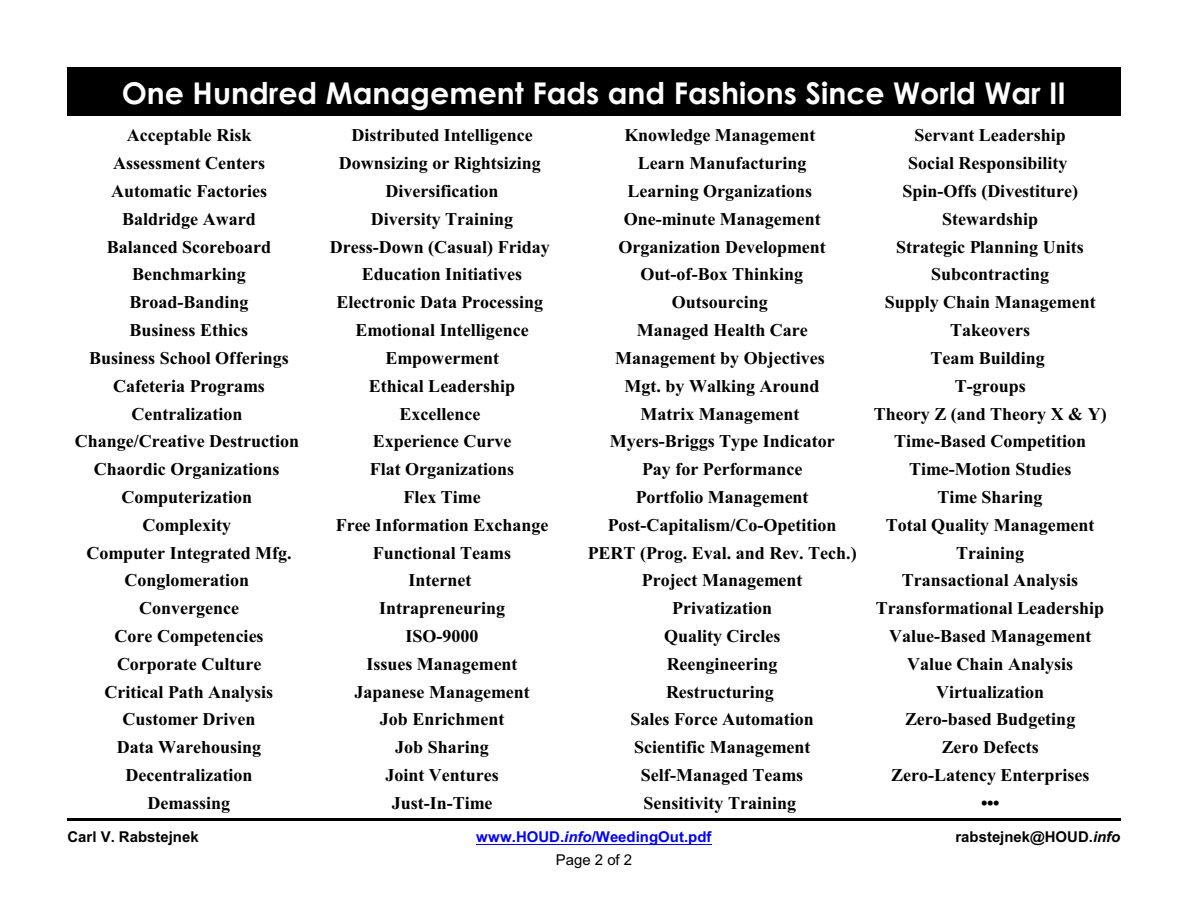
<style>
.page{position:relative;width:1188px;height:918px;background:#fff}
.page>*{position:absolute;margin:0;border:0;box-sizing:border-box;transform-origin:0 0}
.t1{font:700 30px "Century Gothic";color:#fff}
.t2{font:700 18px/27.8px "Times New Roman";color:#000;text-align:center}
.t3{font:700 15px "Arial";color:#000}
.t4{font:700 15px "Arial";color:#00f}
.t5{font:15px "Arial";color:#000}
.s1{font-style:italic}
</style>
<div class="page">
<div style="left:68px;top:68px;width:1052px;height:48px;background:#000"></div>
<hr style="left:68px;top:818px;width:242px;height:3px;background:#000">
<hr style="left:310px;top:818px;width:264px;height:3px;background:#000">
<hr style="left:574px;top:818px;width:297px;height:3px;background:#000">
<hr style="left:871px;top:818px;width:249px;height:3px;background:#000">
<hr style="left:476px;top:844px;width:236px;height:1px;background:#00f">
<h1 class="t1" style="left:122px;top:81px;width:946px">One Hundred Management Fads and Fashions Since World War II</h1>
<p class="t2" style="left:75px;top:123px;width:226px">Acceptable Risk<br>Assessment Centers<br>Automatic Factories<br>Baldridge Award<br>Balanced Scoreboard<br>Benchmarking<br>Broad-Banding<br>Business Ethics<br>Business School Offerings<br>Cafeteria Programs<br>Centralization<br>Change/Creative Destruction<br>Chaordic Organizations<br>Computerization<br>Complexity<br>Computer Integrated Mfg.<br>Conglomeration<br>Convergence<br>Core Competencies<br>Corporate Culture<br>Critical Path Analysis<br>Customer Driven<br>Data Warehousing<br>Decentralization<br>Demassing</p>
<p class="t2" style="left:330px;top:123px;width:221px">Distributed Intelligence<br>Downsizing or Rightsizing<br>Diversification<br>Diversity Training<br>Dress-Down (Casual) Friday<br>Education Initiatives<br>Electronic Data Processing<br>Emotional Intelligence<br>Empowerment<br>Ethical Leadership<br>Excellence<br>Experience Curve<br>Flat Organizations<br>Flex Time<br>Free Information Exchange<br>Functional Teams<br>Internet<br>Intrapreneuring<br>ISO-9000<br>Issues Management<br>Japanese Management<br>Job Enrichment<br>Job Sharing<br>Joint Ventures<br>Just-In-Time</p>
<p class="t2" style="left:588px;top:123px;width:271px">Knowledge Management<br>Learn Manufacturing<br>Learning Organizations<br>One-minute Management<br>Organization Development<br>Out-of-Box Thinking<br>Outsourcing<br>Managed Health Care<br>Management by Objectives<br>Mgt. by Walking Around<br>Matrix Management<br>Myers-Briggs Type Indicator<br>Pay for Performance<br>Portfolio Management<br>Post-Capitalism/Co-Opetition<br>PERT (Prog. Eval. and Rev. Tech.)<br>Project Management<br>Privatization<br>Quality Circles<br>Reengineering<br>Restructuring<br>Sales Force Automation<br>Scientific Management<br>Self-Managed Teams<br>Sensitivity Training</p>
<p class="t2" style="left:874px;top:123px;width:234px">Servant Leadership<br>Social Responsibility<br>Spin-Offs (Divestiture)<br>Stewardship<br>Strategic Planning Units<br>Subcontracting<br>Supply Chain Management<br>Takeovers<br>Team Building<br>T-groups<br>Theory Z (and Theory X &amp; Y)<br>Time-Based Competition<br>Time-Motion Studies<br>Time Sharing<br>Total Quality Management<br>Training<br>Transactional Analysis<br>Transformational Leadership<br>Value-Based Management<br>Value Chain Analysis<br>Virtualization<br>Zero-based Budgeting<br>Zero Defects<br>Zero-Latency Enterprises</p>
<p class="t2" style="left:981px;top:791px;width:20px">•••</p>
<p class="t3" style="left:68px;top:831px;width:133px">Carl V. Rabstejnek</p>
<p class="t4" style="left:476px;top:831px;width:237px">www.HOUD.<span class="s1">info</span>/WeedingOut.pdf</p>
<p class="t3" style="left:956px;top:831px;width:166px">rabstejnek@HOUD.<span class="s1">info</span></p>
<p class="t5" style="left:556px;top:854px;width:78px">Page 2 of 2</p>
</div>
